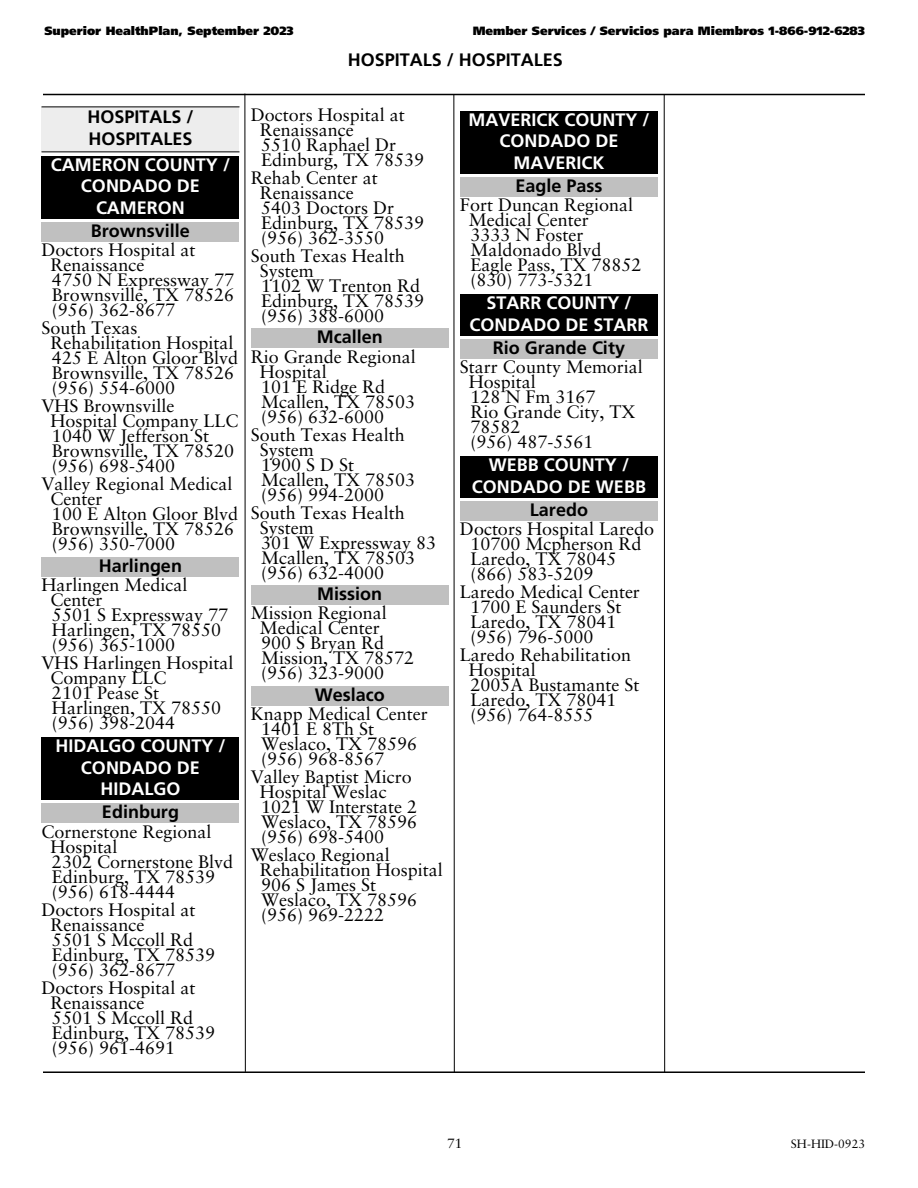
<style>
.page{position:relative;width:918px;height:1188px;background:#fff}
.page>*{position:absolute;margin:0;border:0;box-sizing:border-box;transform-origin:0 0}
.t1{font:18px/15px "Sabon LT Std";color:#000}
.t2{font:700 18px/21.6px "Frutiger LT Std";color:#fff;text-align:center}
.t3{font:700 18px/21.6px "Frutiger LT Std";color:#000}
.t4{font:13.5px "Sabon LT Std";color:#000}
.t5{font:900 12px "Frutiger LT Std";color:#000}
.t6{font:12px "Sabon LT Std";color:#000}
</style>
<div class="page">
<div style="left:41px;top:107px;width:198px;height:45px;background:#ededed"></div>
<hr style="left:41px;top:106px;width:198px;height:1px;background:#000">
<hr style="left:41px;top:151px;width:198px;height:1px;background:#000">
<div style="left:41px;top:156px;width:198px;height:62px;background:#000"></div>
<div style="left:41px;top:222px;width:198px;height:19px;background:#c0c0c0"></div>
<div style="left:41px;top:557px;width:198px;height:19px;background:#c0c0c0"></div>
<div style="left:41px;top:737px;width:198px;height:63px;background:#000"></div>
<div style="left:41px;top:803px;width:198px;height:20px;background:#c0c0c0"></div>
<div style="left:251px;top:328px;width:198px;height:20px;background:#c0c0c0"></div>
<div style="left:251px;top:585px;width:198px;height:20px;background:#c0c0c0"></div>
<div style="left:251px;top:686px;width:198px;height:19px;background:#c0c0c0"></div>
<div style="left:460px;top:111px;width:198px;height:62px;background:#000"></div>
<div style="left:460px;top:177px;width:198px;height:19px;background:#c0c0c0"></div>
<div style="left:460px;top:294px;width:198px;height:41px;background:#000"></div>
<div style="left:460px;top:339px;width:198px;height:19px;background:#c0c0c0"></div>
<div style="left:460px;top:456px;width:198px;height:41px;background:#000"></div>
<div style="left:460px;top:501px;width:198px;height:19px;background:#c0c0c0"></div>
<hr style="left:43px;top:94px;width:822px;height:1px;background:#000">
<hr style="left:43px;top:1071px;width:822px;height:2px;background:#000">
<svg style="left:244px;top:93px;width:2px;height:979px;background:#7e7e7e"></svg>
<svg style="left:453px;top:95px;width:2px;height:977px;background:#7e7e7e"></svg>
<svg style="left:663px;top:93px;width:3px;height:979px"></svg>
<p class="t5" style="left:44px;top:26px;width:251px">Superior HealthPlan, September 2023</p>
<p class="t5" style="left:473px;top:26px;width:394px">Member Services / Servicios para Miembros 1-866-912-6283</p>
<p class="t3" style="left:348px;top:51px;width:217px">HOSPITALS / HOSPITALES</p>
<p class="t3" style="left:87px;top:108px;width:108px">HOSPITALS /<br>HOSPITALES</p>
<p class="t2" style="left:51px;top:156px;width:181px">CAMERON COUNTY /<br>CONDADO DE<br>CAMERON</p>
<p class="t3" style="left:91px;top:222px;width:101px">Brownsville</p>
<p class="t1" style="left:50px;top:244px;width:185px;text-indent:-9px">Doctors Hospital at<br>Renaissance<br>4750 N Expressway 77<br>Brownsville, TX 78526 (956) 362-8677</p>
<p class="t1" style="left:50px;top:322px;width:189px;text-indent:-9px">South Texas<br>Rehabilitation Hospital<br>425 E Alton Gloor Blvd<br>Brownsville, TX 78526 (956) 554-6000</p>
<p class="t1" style="left:50px;top:400px;width:190px;text-indent:-9px">VHS Brownsville<br>Hospital Company LLC<br>1040 W Jefferson St<br>Brownsville, TX 78520 (956) 698-5400</p>
<p class="t1" style="left:50px;top:478px;width:189px;text-indent:-9px">Valley Regional Medical<br>Center<br>100 E Alton Gloor Blvd<br>Brownsville, TX 78526 (956) 350-7000</p>
<p class="t3" style="left:99px;top:557px;width:85px">Harlingen</p>
<p class="t1" style="left:50px;top:579px;width:179px;text-indent:-9px">Harlingen Medical<br>Center<br>5501 S Expressway 77<br>Harlingen, TX 78550 (956) 365-1000</p>
<p class="t1" style="left:50px;top:657px;width:185px;text-indent:-9px">VHS Harlingen Hospital<br>Company LLC<br>2101 Pease St<br>Harlingen, TX 78550 (956) 398-2044</p>
<p class="t2" style="left:55px;top:737px;width:172px">HIDALGO COUNTY /<br>CONDADO DE<br>HIDALGO</p>
<p class="t3" style="left:102px;top:803px;width:79px">Edinburg</p>
<p class="t1" style="left:50px;top:826px;width:184px;text-indent:-9px">Cornerstone Regional<br>Hospital<br>2302 Cornerstone Blvd<br>Edinburg, TX 78539 (956) 618-4444</p>
<p class="t1" style="left:50px;top:904px;width:166px;text-indent:-9px">Doctors Hospital at<br>Renaissance<br>5501 S Mccoll Rd<br>Edinburg, TX 78539 (956) 362-8677</p>
<p class="t1" style="left:50px;top:982px;width:166px;text-indent:-9px">Doctors Hospital at<br>Renaissance<br>5501 S Mccoll Rd<br>Edinburg, TX 78539 (956) 961-4691</p>
<p class="t1" style="left:260px;top:109px;width:166px;text-indent:-9px">Doctors Hospital at<br>Renaissance<br>5510 Raphael Dr<br>Edinburg, TX 78539</p>
<p class="t1" style="left:260px;top:172px;width:166px;text-indent:-9px">Rehab Center at<br>Renaissance<br>5403 Doctors Dr<br>Edinburg, TX 78539 (956) 362-3550</p>
<p class="t1" style="left:260px;top:250px;width:166px;text-indent:-9px">South Texas Health<br>System<br>1102 W Trenton Rd<br>Edinburg, TX 78539 (956) 388-6000</p>
<p class="t3" style="left:317px;top:328px;width:68px">Mcallen</p>
<p class="t1" style="left:260px;top:351px;width:158px;text-indent:-9px">Rio Grande Regional<br>Hospital<br>101 E Ridge Rd<br>Mcallen, TX 78503 (956) 632-6000</p>
<p class="t1" style="left:260px;top:429px;width:157px;text-indent:-9px">South Texas Health<br>System<br>1900 S D St<br>Mcallen, TX 78503 (956) 994-2000</p>
<p class="t1" style="left:260px;top:507px;width:178px;text-indent:-9px">South Texas Health<br>System<br>301 W Expressway 83<br>Mcallen, TX 78503 (956) 632-4000</p>
<p class="t3" style="left:317px;top:585px;width:66px">Mission</p>
<p class="t1" style="left:260px;top:607px;width:156px;text-indent:-9px">Mission Regional<br>Medical Center<br>900 S Bryan Rd<br>Mission, TX 78572 (956) 323-9000</p>
<p class="t3" style="left:315px;top:686px;width:72px">Weslaco</p>
<p class="t1" style="left:261px;top:708px;width:168px;text-indent:-10px">Knapp Medical Center<br>1401 E 8Th St<br>Weslaco, TX 78596 (956) 968-8567</p>
<p class="t1" style="left:260px;top:771px;width:159px;text-indent:-9px">Valley Baptist Micro<br>Hospital Weslac<br>1021 W Interstate 2<br>Weslaco, TX 78596 (956) 698-5400</p>
<p class="t1" style="left:260px;top:849px;width:185px;text-indent:-9px">Weslaco Regional<br>Rehabilitation Hospital<br>906 S James St<br>Weslaco, TX 78596 (956) 969-2222</p>
<p class="t2" style="left:468px;top:111px;width:183px">MAVERICK COUNTY /<br>CONDADO DE<br>MAVERICK</p>
<p class="t3" style="left:515px;top:177px;width:89px">Eagle Pass</p>
<p class="t1" style="left:469px;top:199px;width:174px;text-indent:-9px">Fort Duncan Regional<br>Medical Center<br>3333 N Foster<br>Maldonado Blvd<br>Eagle Pass, TX 78852 (830) 773-5321</p>
<p class="t2" style="left:469px;top:294px;width:181px">STARR COUNTY /<br>CONDADO DE STARR</p>
<p class="t3" style="left:493px;top:339px;width:134px">Rio Grande City</p>
<p class="t1" style="left:469px;top:361px;width:176px;text-indent:-9px">Starr County Memorial<br>Hospital<br>128 N Fm 3167<br>Rio Grande City, TX<br>78582<br>(956) 487-5561</p>
<p class="t2" style="left:472px;top:456px;width:176px">WEBB COUNTY /<br>CONDADO DE WEBB</p>
<p class="t3" style="left:530px;top:501px;width:60px">Laredo</p>
<p class="t1" style="left:470px;top:523px;width:185px;text-indent:-10px">Doctors Hospital Laredo<br>10700 Mcpherson Rd<br>Laredo, TX 78045 (866) 583-5209</p>
<p class="t1" style="left:470px;top:586px;width:171px;text-indent:-10px">Laredo Medical Center<br>1700 E Saunders St<br>Laredo, TX 78041 (956) 796-5000</p>
<p class="t1" style="left:469px;top:649px;width:172px;text-indent:-9px">Laredo Rehabilitation<br>Hospital<br>2005A Bustamante St<br>Laredo, TX 78041 (956) 764-8555</p>
<p class="t4" style="left:447px;top:1138px;width:17px">71</p>
<p class="t6" style="left:791px;top:1139px;width:76px">SH-HID-0923</p>
</div>
